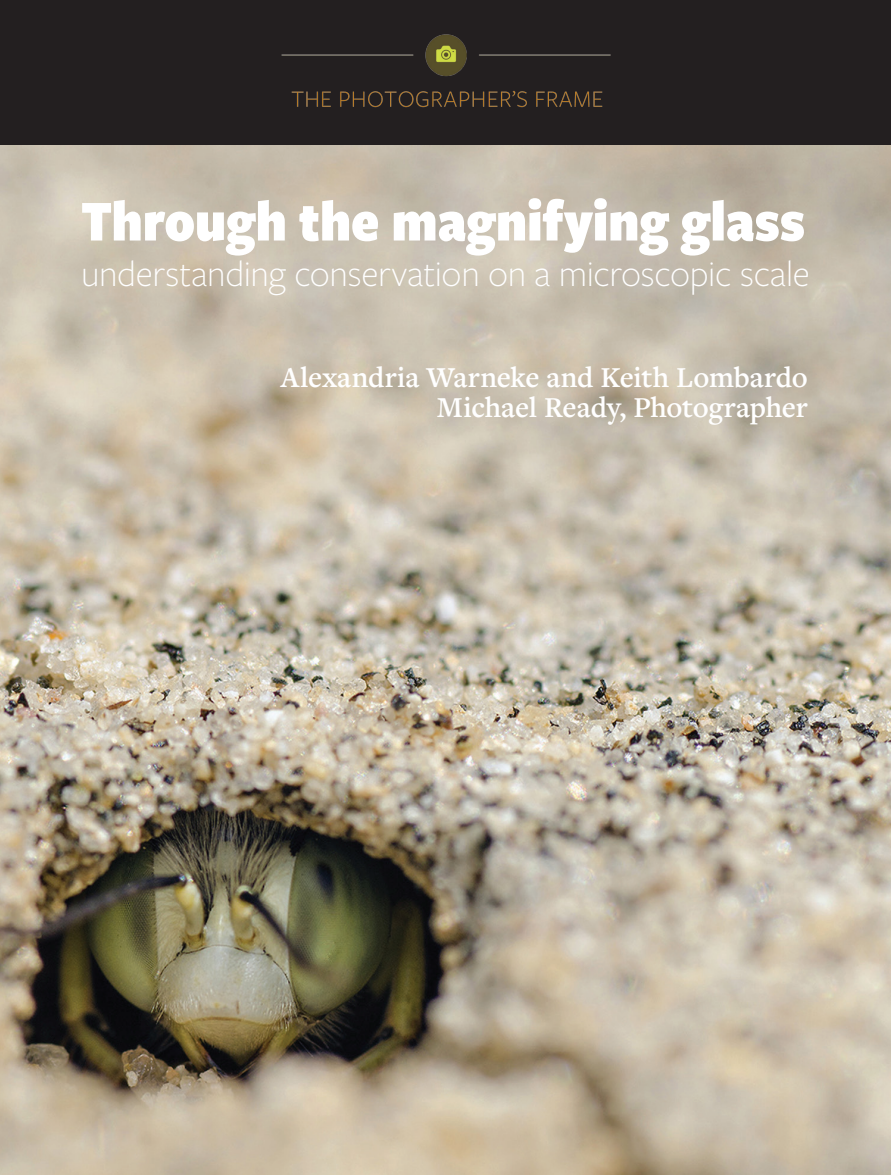
<style>
.page{position:relative;width:891px;height:1175px;background:#fff}
.page>*{position:absolute;margin:0;border:0;box-sizing:border-box;transform-origin:0 0}
.t1{font:900 60px "Freight Sans Cnd Pro";color:#fff}
.t2{font:300 37.5px "Freight Sans Pro";letter-spacing:-.01em;color:#fff}
.t3{font:600 30px/30px "Freight Text Pro";letter-spacing:-.01em;color:#fff;text-align:right}
</style>
<div class="page">
<div style="left:0;top:0;width:891px;height:145px;background:#231f20"></div>
<img style="left:0;top:145px;width:891px;height:1029px">
<img style="left:282px;top:34px;width:329px;height:74px">
<h1 class="t1" style="left:81px;top:179px;width:726px">Through the magnifying glass</h1>
<p class="t2" style="left:81px;top:248px;width:731px">understanding conservation on a microscopic scale</p>
<p class="t3" style="left:281px;top:362px;width:528px">Alexandria Warneke and Keith Lombardo<br>Michael Ready, Photographer</p>
</div>
